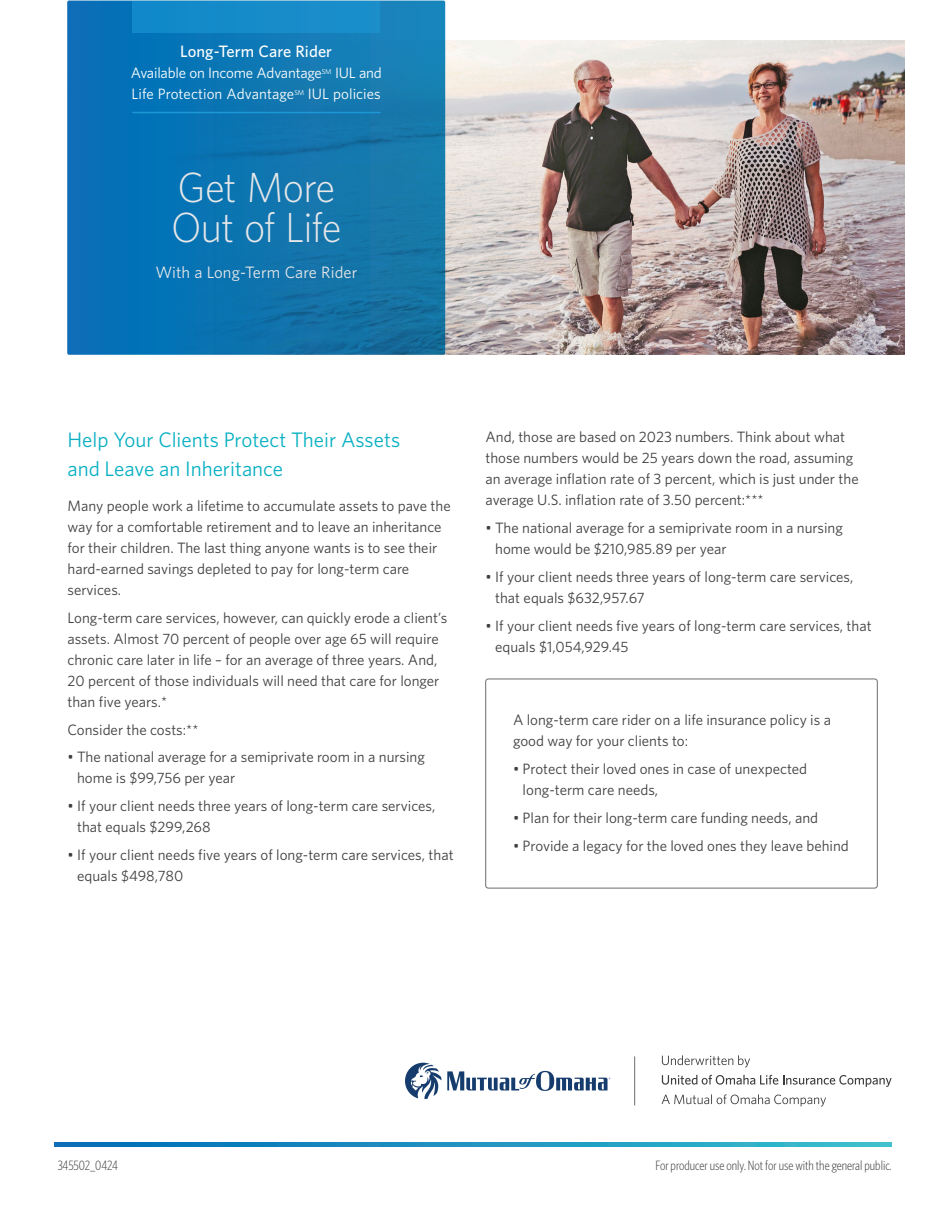
<style>
.page{position:relative;width:945px;height:1215px;background:#fff}
.page>*{position:absolute;margin:0;border:0;box-sizing:border-box;transform-origin:0 0}
.t1{font:300 42.15px/39.8px "Whitney";letter-spacing:-.02em;color:#e6e7e9}
.t2{font:21px/28.5px "Whitney";color:#09b0c3}
.t3{font:16.5px "Whitney";letter-spacing:.005em;color:#e6e7e9}
.t4{font:500 16.5px "Whitney";letter-spacing:.005em;color:#fff}
.t5{font:15px/21px "Whitney";color:#3e3e3f}
.t6{font:15px/20.9px "Whitney";letter-spacing:-.01em;color:#fff}
.t7{font:300 13.5px "Whitney Condensed";color:#3e3e3f}
</style>
<div class="page">
<div style="left:486px;top:679px;width:392px;height:209px;border:1px solid #6c6d70;border-radius:3px"></div>
<img style="left:444px;top:40px;width:460px;height:315px">
<svg style="left:54px;top:1142px;width:838px;height:4px;background:#1f95c1"></svg>
<svg style="left:67px;top:1px;width:378px;height:354px;background:#0e74b0"></svg>
<hr style="left:132px;top:112px;width:249px;height:1px;background:#1b98d5">
<div style="left:133px;top:2px;width:247px;height:31px;background:#168cc9"></div>
<hr style="left:634px;top:1056px;width:1px;height:49px;background:#6c6d70">
<svg style="left:662px;top:1055px;width:88px;height:12px"></svg>
<svg style="left:662px;top:1075px;width:230px;height:12px"></svg>
<svg style="left:662px;top:1094px;width:164px;height:13px"></svg>
<svg style="left:405px;top:1063px;width:36px;height:36px"></svg>
<svg style="left:447px;top:1071px;width:163px;height:20px"></svg>
<p class="t4" style="left:180px;top:41px;width:154px">Long-Term Care Rider</p>
<p class="t6" style="left:131px;top:62px;width:253px">Available on Income Advantage<sup>SM</sup> IUL and<br>Life Protection Advantage<sup>SM</sup> IUL policies</p>
<h1 class="t1" style="left:171px;top:166px;width:172px">Get More<br>Out of Life</h1>
<p class="t3" style="left:155px;top:261px;width:204px">With a Long-Term Care Rider</p>
<h2 class="t2" style="left:68px;top:425px;width:334px">Help Your Clients Protect Their Assets and Leave an Inheritance</h2>
<p class="t5" style="left:68px;top:495px;width:385px">Many people work a lifetime to accumulate assets to pave the way for a comfortable retirement and to leave an inheritance for their children. The last thing anyone wants is to see their hard-earned savings depleted to pay for long-term care services.</p>
<p class="t5" style="left:68px;top:607px;width:381px">Long-term care services, however, can quickly erode a client’s assets. Almost 70 percent of people over age 65 will require chronic care later in life – for an average of three years. And, 20 percent of those individuals will need that care for longer than five years.*</p>
<p class="t5" style="left:68px;top:719px;width:132px">Consider the costs:**</p>
<p class="t5" style="left:77px;top:746px;width:349px;text-indent:-10px">• The national average for a semiprivate room in a nursing home is $99,756 per year</p>
<p class="t5" style="left:77px;top:795px;width:360px;text-indent:-10px">• If your client needs three years of long-term care services, that equals $299,268</p>
<p class="t5" style="left:77px;top:844px;width:378px;text-indent:-10px">• If your client needs five years of long-term care services, that equals $498,780</p>
<p class="t5" style="left:486px;top:426px;width:375px">And, those are based on 2023 numbers. Think about what those numbers would be 25 years down the road, assuming an average inflation rate of 3 percent, which is just under the average U.S. inflation rate of 3.50 percent:***</p>
<p class="t5" style="left:495px;top:517px;width:349px;text-indent:-10px">• The national average for a semiprivate room in a nursing home would be $210,985.89 per year</p>
<p class="t5" style="left:495px;top:566px;width:360px;text-indent:-10px">• If your client needs three years of long-term care services, that equals $632,957.67</p>
<p class="t5" style="left:495px;top:615px;width:378px;text-indent:-10px">• If your client needs five years of long-term care services, that equals $1,054,929.45</p>
<p class="t5" style="left:513px;top:709px;width:320px">A long-term care rider on a life insurance policy is a good way for your clients to:</p>
<p class="t5" style="left:523px;top:758px;width:286px;text-indent:-10px">• Protect their loved ones in case of unexpected long-term care needs,</p>
<p class="t5" style="left:513px;top:807px;width:307px">• Plan for their long-term care funding needs, and</p>
<p class="t5" style="left:513px;top:835px;width:337px">• Provide a legacy for the loved ones they leave behind</p>
<p class="t7" style="left:58px;top:1157px;width:62px">345502_0424</p>
<p class="t7" style="left:656px;top:1157px;width:238px">For producer use only. Not for use with the general public.</p>
</div>
